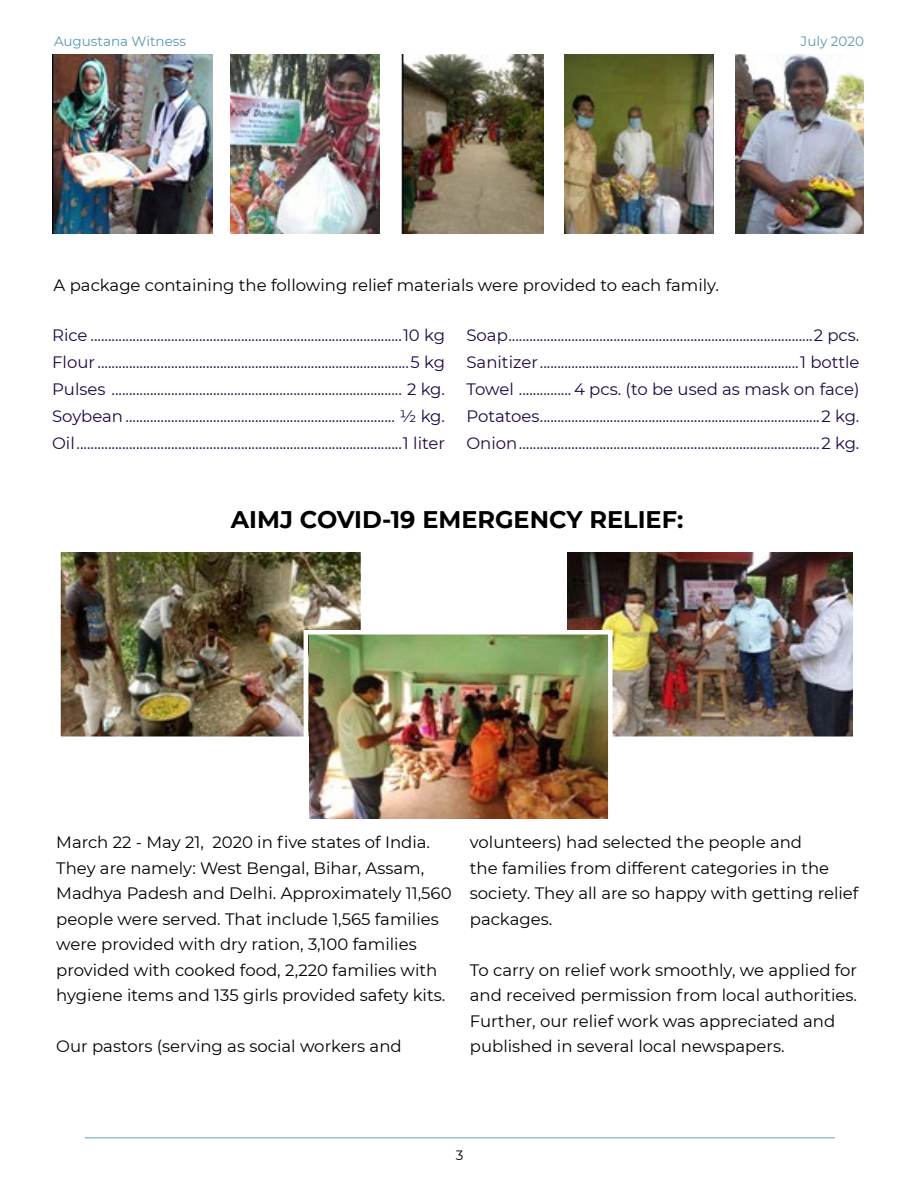
<style>
.page{position:relative;width:918px;height:1188px;background:#fff}
.page>*{position:absolute;margin:0;border:0;box-sizing:border-box;transform-origin:0 0}
.t1{font:700 24px "Montserrat";color:#000}
.t2{font:16.5px/27px "Montserrat";color:#1f0745;text-align:justify}
.t3{font:16.5px/25.5px "Montserrat";color:#000}
.t4{font:13.5px "Montserrat";color:#5897b4}
.t5{font:13.5px "Montserrat";color:#000}
</style>
<div class="page">
<hr style="left:85px;top:1137px;width:750px;height:1px;background:#8fc6d0">
<img style="left:61px;top:553px;width:299px;height:183px">
<div style="left:56px;top:548px;width:309px;height:193px;border:4px solid #fff"></div>
<img style="left:568px;top:553px;width:285px;height:183px">
<div style="left:555px;top:548px;width:309px;height:193px;border:4px solid #fff"></div>
<img style="left:309px;top:635px;width:299px;height:184px">
<div style="left:304px;top:630px;width:309px;height:194px;border:4px solid #fff"></div>
<img style="left:52px;top:54px;width:160px;height:180px">
<img style="left:231px;top:54px;width:148px;height:180px">
<img style="left:401px;top:54px;width:142px;height:180px">
<img style="left:565px;top:54px;width:148px;height:180px">
<img style="left:736px;top:54px;width:128px;height:180px">
<p class="t4" style="left:54px;top:31px;width:134px">Augustana Witness</p>
<p class="t4" style="left:801px;top:31px;width:65px">July 2020</p>
<p class="t3" style="left:54px;top:272px;width:667px">A package containing the following relief materials were provided to each family.</p>
<p class="t2" style="left:52px;top:321px;width:394px">Rice .........................................................................................10 kg Flour .........................................................................................5 kg Pulses ................................................................................... 2 kg.<br>Soybean............................................................................. ½ kg.<br>Oil.............................................................................................1 liter</p>
<p class="t2" style="left:466px;top:321px;width:394px">Soap.......................................................................................2 pcs.<br>Sanitizer ..........................................................................1 bottle Towel ............... 4 pcs. (to be used as mask on face)<br>Potatoes................................................................................2 kg.<br>Onion......................................................................................2 kg.</p>
<h1 class="t1" style="left:231px;top:502px;width:454px">AIMJ COVID-19 EMERGENCY RELIEF:</h1>
<p class="t3" style="left:56px;top:829px;width:397px">March 22 - May 21, 2020 in five states of India.<br>They are namely: West Bengal, Bihar, Assam, Madhya Padesh and Delhi. Approximately 11,560 people were served. That include 1,565 families were provided with dry ration, 3,100 families provided with cooked food, 2,220 families with hygiene items and 135 girls provided safety kits.</p>
<p class="t3" style="left:56px;top:1033px;width:347px">Our pastors (serving as social workers and</p>
<p class="t3" style="left:470px;top:829px;width:390px">volunteers) had selected the people and<br>the families from different categories in the society. They all are so happy with getting relief packages.</p>
<p class="t3" style="left:470px;top:957px;width:389px">To carry on relief work smoothly, we applied for and received permission from local authorities.<br>Further, our relief work was appreciated and published in several local newspapers.</p>
<p class="t5" style="left:456px;top:1146px;width:9px">3</p>
</div>
